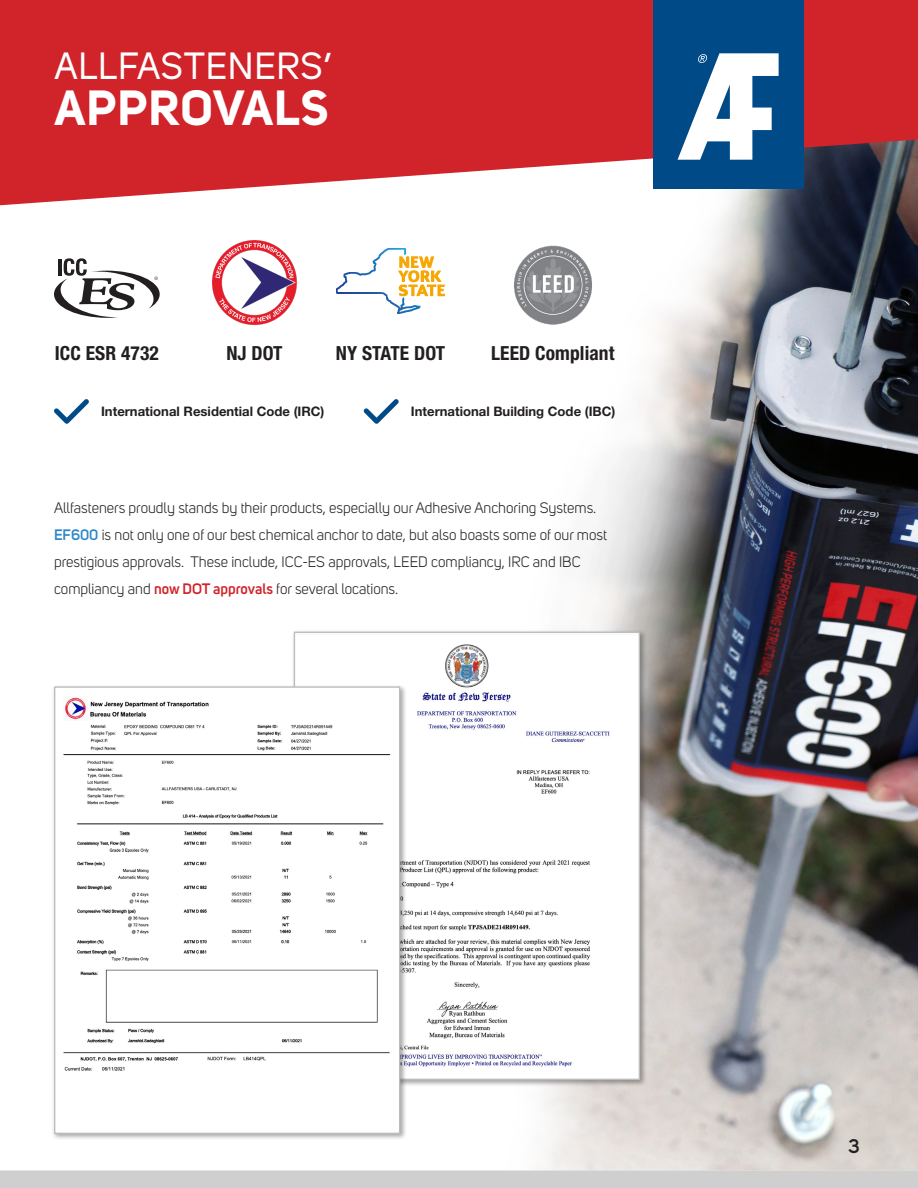
<style>
.page{position:relative;width:918px;height:1188px;background:#fff}
.page>*{position:absolute;margin:0;border:0;box-sizing:border-box;transform-origin:0 0}
.t1{font:700 48.75px "Uni Sans";letter-spacing:.02em;color:#fff}
.t2{font:37.5px "Uni Sans";letter-spacing:.02em;color:#fff}
.t3{font:700 condensed 19.5px "Helvetica Neue LT Pro";letter-spacing:.005em;color:#231f20}
.t4{font:600 19.5px "Uni Sans";color:#231f20}
.t5{font:15px/27px "Uni Sans";color:#231f20}
.Copy_8pt{font:700 13.05px "Helvetica Neue LT Pro";color:#231f20}
.s1{font-weight:600;color:#2f89c9}
.s2{font-weight:600;color:#d1232a}
</style>
<div class="page">
<img style="left:14px;top:205px;width:904px;height:983px">
<img style="left:14px;top:673px;width:9px;height:432px">
<svg style="left:0;top:0;width:918px;height:205px;background:#cd3c43"></svg>
<div style="left:653px;top:0;width:150px;height:188px;background:#004a87"></div>
<svg style="left:678px;top:53px;width:101px;height:107px"></svg>
<div style="left:291px;top:629px;width:356px;height:458px;background:#231f20;opacity:.4"></div>
<img style="left:296px;top:634px;width:342px;height:444px">
<div style="left:51px;top:684px;width:356px;height:457px;background:#231f20;opacity:.4"></div>
<img style="left:56px;top:688px;width:342px;height:444px">
<div style="left:54px;top:686px;width:346px;height:448px;border:1px solid #bcbdc0"></div>
<svg style="left:87px;top:258px;width:73px;height:60px"></svg>
<img style="left:475px;top:231px;width:156px;height:107px">
<svg style="left:364px;top:399px;width:35px;height:25px"></svg>
<svg style="left:87px;top:399px;width:2px;height:25px"></svg>
<img style="left:212px;top:241px;width:84px;height:84px">
<img style="left:337px;top:248px;width:107px;height:65px">
<img style="left:0;top:94px;width:87px;height:425px">
<p class="t2" style="left:54px;top:44px;width:279px">ALLFASTENERS’</p>
<p class="t1" style="left:54px;top:77px;width:276px">APPROVALS</p>
<p class="t3" style="left:55px;top:342px;width:106px">ICC ESR 4732</p>
<p class="t3" style="left:491px;top:342px;width:125px">LEED Compliant</p>
<p class="t3" style="left:226px;top:342px;width:58px">NJ DOT</p>
<p class="t3" style="left:336px;top:342px;width:111px">NY STATE DOT</p>
<p class="Copy_8pt" style="left:101px;top:403px;width:225px">International Residential Code (IRC)</p>
<p class="Copy_8pt" style="left:411px;top:403px;width:206px">International Building Code (IBC)</p>
<p class="t5" style="left:54px;top:494px;width:555px">Allfasteners proudly stands by their products, especially our Adhesive Anchoring Systems.<br><span class="s1">EF600</span> is not only one of our best chemical anchor to date, but also boasts some of our most prestigious approvals. These include, ICC-ES approvals, LEED compliancy, IRC and IBC compliancy and <span class="s2">now DOT approvals</span> for several locations.</p>
<h3 class="t4" style="left:848px;top:1132px;width:13px">3</h3>
</div>
